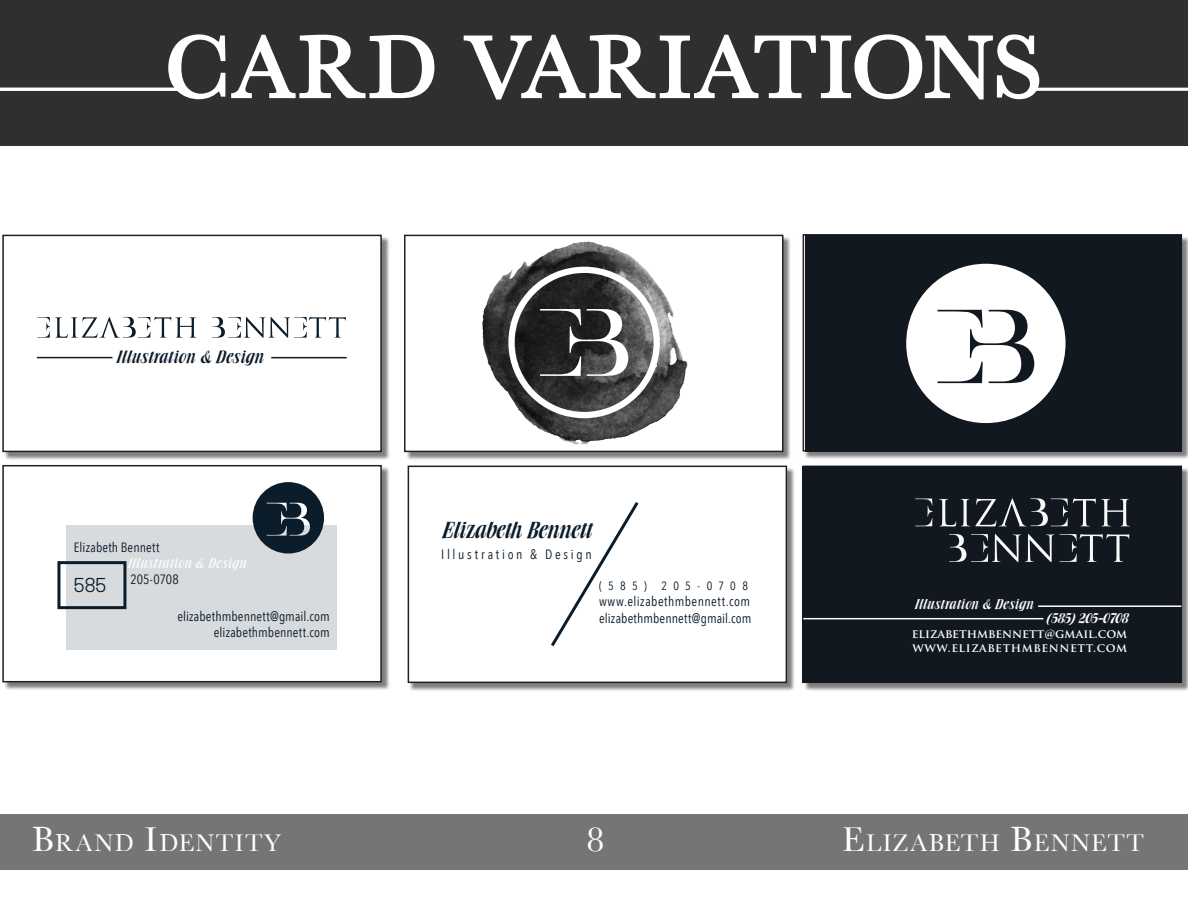
<style>
.page{position:relative;width:1188px;height:918px;background:#fff}
.page>*{position:absolute;margin:0;border:0;box-sizing:border-box;transform-origin:0 0}
.t1{font:90px "Baskerville";letter-spacing:.035em;color:#fff}
.t2{font:36px "Baskerville";color:#fff}
.t3{font:25.2px "Baskerville";letter-spacing:.05em;color:#fff}
.t4{font:19.5px "Brochure";letter-spacing:-.005em;color:#0b1c2b}
.t5{font:18px "Cooper Hewitt";color:#0b1c2b}
.t6{font:15px "Brochure";letter-spacing:.025em;color:#0b1c2b}
.t7{font:13.5px/16.2px "Avenir Next Condensed";letter-spacing:.015em;color:#0b1c2b;text-align:right}
.t8{font:13.5px "Avenir Next Condensed";letter-spacing:.2em;color:#0b1c2b}
.t9{font:700 12px/14.4px "Trajan Pro";letter-spacing:.005em;color:#fdfdfe}
.t10{font:12px "Brochure";letter-spacing:.03em;color:#f9f9f9}
.t11{font:12px "Avenir Next Condensed";letter-spacing:.525em;color:#0b1c2b}
.t12{font:12px "Brochure";color:#fdfdfe}
.s1{font-size:36px}
</style>
<div class="page">
<div style="left:0;top:814px;width:1188px;height:55px;background:#757575"></div>
<div style="left:0;top:0;width:1188px;height:146px;background:#2f2f2f"></div>
<svg style="left:167px;top:34px;width:268px;height:66px"></svg>
<svg style="left:463px;top:34px;width:578px;height:66px"></svg>
<hr style="left:1032px;top:88px;width:156px;height:3px;background:#fff">
<hr style="left:0;top:88px;width:182px;height:3px;background:#fff">
<img style="left:2px;top:467px;width:387px;height:223px">
<div style="left:2px;top:465px;width:380px;height:217px;background:#fff;border:2px solid #231f20"></div>
<svg style="left:253px;top:482px;width:71px;height:44px"></svg>
<div style="left:66px;top:526px;width:271px;height:124px;background:#d8dbdd"></div>
<div style="left:57px;top:561px;width:69px;height:48px;border:3px solid #0b1c2b"></div>
<img style="left:404px;top:237px;width:387px;height:223px">
<svg style="left:404px;top:235px;width:380px;height:217px"></svg>
<img style="left:482px;top:241px;width:107px;height:150px">
<div style="left:508px;top:267px;width:152px;height:151px;border:6px solid #fff;border-radius:50%"></div>
<svg style="left:540px;top:309px;width:88px;height:67px"></svg>
<img style="left:805px;top:234px;width:383px;height:225px">
<img style="left:803px;top:466px;width:385px;height:225px">
<img style="left:408px;top:466px;width:386px;height:225px">
<div style="left:408px;top:466px;width:379px;height:217px;background:#fff;border:2px solid #231f20"></div>
<svg style="left:551px;top:502px;width:88px;height:145px"></svg>
<img style="left:2px;top:237px;width:387px;height:223px">
<div style="left:2px;top:235px;width:380px;height:217px;background:#fff;border:2px solid #231f20"></div>
<svg style="left:212px;top:317px;width:134px;height:21px"></svg>
<svg style="left:37px;top:317px;width:160px;height:21px"></svg>
<hr style="left:37px;top:357px;width:75px;height:1px;background:#0b1c2b">
<hr style="left:271px;top:357px;width:76px;height:1px;background:#0b1c2b">
<div style="left:803px;top:466px;width:379px;height:217px;background:#121820"></div>
<hr style="left:1038px;top:605px;width:143px;height:2px;background:#fff">
<hr style="left:803px;top:618px;width:240px;height:1px;background:#fff">
<svg style="left:1060px;top:534px;width:69px;height:28px"></svg>
<svg style="left:949px;top:534px;width:105px;height:28px"></svg>
<svg style="left:915px;top:499px;width:17px;height:27px"></svg>
<svg style="left:939px;top:498px;width:191px;height:29px"></svg>
<div style="left:805px;top:235px;width:376px;height:216px;background:#121820"></div>
<svg style="left:906px;top:264px;width:160px;height:159px"></svg>
<h1 class="t1" style="left:165px;top:14px;width:878px">CARD VARIATIONS</h1>
<p class="t6" style="left:115px;top:348px;width:149px">Illustration &amp; Design</p>
<p class="t7" style="left:74px;top:538px;width:87px">Elizabeth Bennett</p>
<p class="t7" style="left:130px;top:571px;width:50px">205-0708</p>
<p class="t10" style="left:127px;top:556px;width:120px">Illustration &amp; Design</p>
<h3 class="t5" style="left:74px;top:575px;width:34px">585</h3>
<p class="t7" style="left:177px;top:607px;width:154px">elizabethmbennett@gmail.com elizabethmbennett.com</p>
<h3 class="t4" style="left:441px;top:519px;width:151px">Elizabeth Bennett</h3>
<p class="t8" style="left:441px;top:543px;width:152px">Illustration &amp; Design</p>
<p class="t11" style="left:599px;top:575px;width:150px">(585) 205-0708</p>
<p class="t7" style="left:599px;top:593px;width:154px;text-align:left">www.elizabethmbennett.com elizabethmbennett@gmail.com</p>
<p class="t10" style="left:914px;top:597px;width:120px">Illustration &amp; Design</p>
<p class="t12" style="left:1046px;top:611px;width:83px">(585) 205-0708</p>
<p class="t9" style="left:912px;top:626px;width:217px">ELIZABETHMBENNETT@GMAIL.COM<br>WWW.ELIZABETHMBENNETT.COM</p>
<h3 class="t3" style="left:32px;top:828px;width:251px"><span class="s1">B</span>RAND <span class="s1">I</span>DENTITY</h3>
<h2 class="t2" style="left:586px;top:818px;width:19px">8</h2>
<h3 class="t3" style="left:842px;top:828px;width:303px"><span class="s1">E</span>LIZABETH <span class="s1">B</span>ENNETT</h3>
</div>
